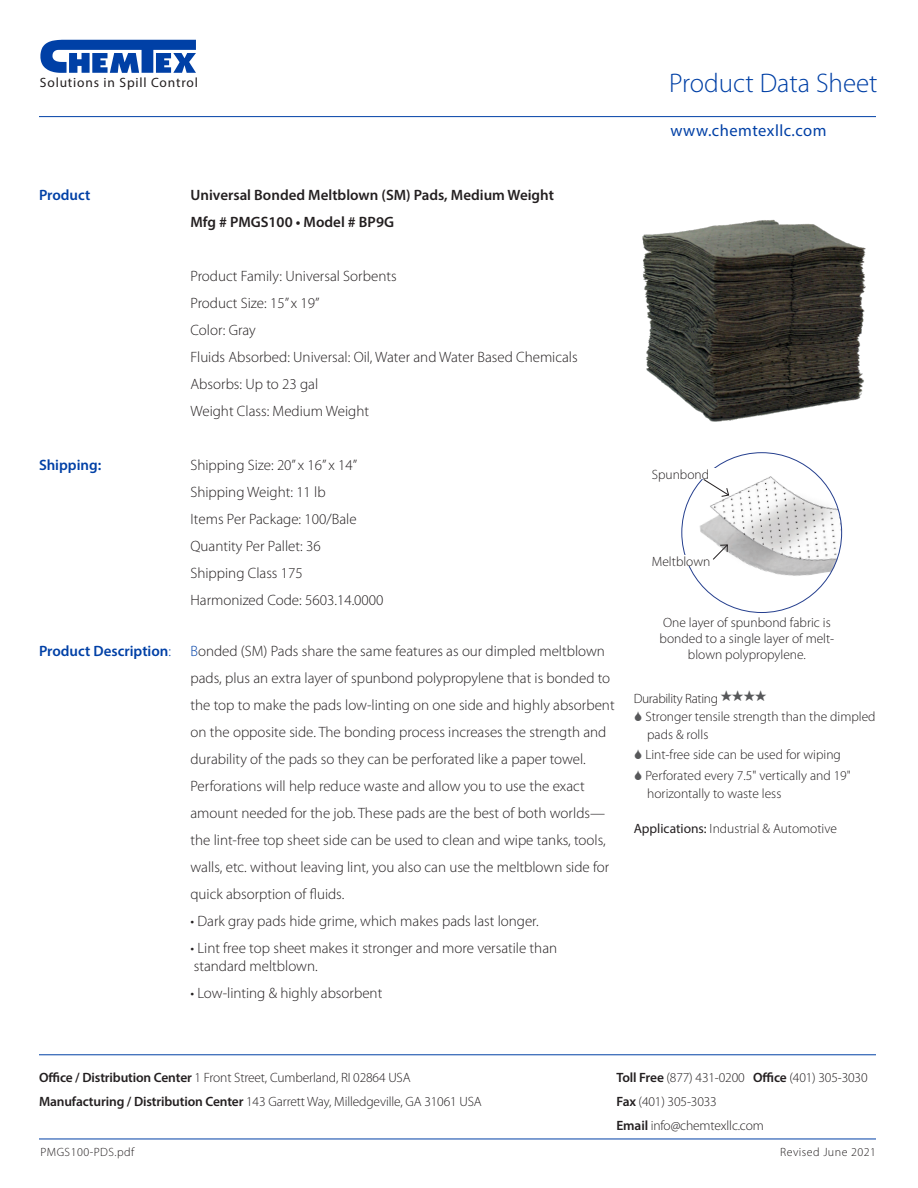
<style>
.page{position:relative;width:918px;height:1188px;background:#fff}
.page>*{position:absolute;margin:0;border:0;box-sizing:border-box;transform-origin:0 0}
.t1{font:300 27px "Myriad Pro";color:#0040a6}
.t2{font:16.5px "Myriad Pro";letter-spacing:.03em;color:#0040a6}
.product_indents{font:300 15px/27px "Myriad Pro";color:#231f20}
.product_indents-2{font:600 15px/27px "Myriad Pro";color:#231f20}
.product_indents-3{font:600 15px "Myriad Pro";color:#0040a6}
.t3{font:300 13.5px/24px "Myriad Pro";color:#231f20}
.t4{font:13.5px "Myriad Pro";letter-spacing:.06em;color:#231f20}
.t5{font:300 13.5px "Myriad Pro";letter-spacing:-.025em;color:#231f20}
.t6{font:300 12px "Myriad Pro";letter-spacing:.04em;color:#231f20}
.s1{font-weight:300}
.s2{color:#0040a6}
.s3{font-weight:400}
.s4{font-weight:600}
</style>
<div class="page">
<svg style="left:40px;top:40px;width:156px;height:33px"></svg>
<hr style="left:39px;top:116px;width:837px;height:1px;background:#0040a6">
<hr style="left:39px;top:1054px;width:837px;height:1px;background:#0040a6">
<hr style="left:39px;top:1139px;width:837px;height:1px;background:#0040a6">
<img style="left:642px;top:219px;width:224px;height:203px">
<img style="left:682px;top:457px;width:160px;height:156px">
<div style="left:652px;top:556px;width:58px;height:10px;background:#fff"></div>
<div style="left:652px;top:469px;width:73px;height:10px;background:#fff"></div>
<svg style="left:712px;top:544px;width:16px;height:16px"></svg>
<svg style="left:703px;top:478px;width:27px;height:19px"></svg>
<p class="t4" style="left:40px;top:74px;width:159px">Solutions in Spill Control</p>
<h1 class="t1" style="left:669px;top:68px;width:210px">Product Data Sheet</h1>
<p class="t2" style="left:670px;top:120px;width:158px">www.chemtexllc.com</p>
<p class="product_indents-3" style="left:39px;top:185px;width:53px">Product</p>
<p class="product_indents-2" style="left:190px;top:181px;width:365px">Universal Bonded Meltblown (SM) Pads, Medium Weight<br>Mfg # PMGS100 • Model # BP9G</p>
<p class="product_indents" style="left:190px;top:263px;width:389px">Product Family: Universal Sorbents<br>Product Size: 15” x 19”<br>Color: Gray<br>Fluids Absorbed: Universal: Oil, Water and Water Based Chemicals<br>Absorbs: Up to 23 gal<br>Weight Class: Medium Weight</p>
<p class="product_indents-3" style="left:39px;top:455px;width:64px">Shipping:</p>
<p class="product_indents" style="left:190px;top:452px;width:195px">Shipping Size: 20” x 16” x 14”<br>Shipping Weight: 11 lb<br>Items Per Package: 100/Bale<br>Quantity Per Pallet: 36<br>Shipping Class 175<br>Harmonized Code: 5603.14.0000</p>
<p class="product_indents-3" style="left:39px;top:641px;width:134px">Product Description<span class="s1">:</span></p>
<p class="product_indents" style="left:190px;top:638px;width:426px"><span class="s2">B</span>onded (SM) Pads share the same features as our dimpled meltblown pads, plus an extra layer of spunbond polypropylene that is bonded to the top to make the pads low-linting on one side and highly absorbent on the opposite side. The bonding process increases the strength and durability of the pads so they can be perforated like a paper towel.<br>Perforations will help reduce waste and allow you to use the exact amount needed for the job. These pads are the best of both worlds— the lint-free top sheet side can be used to clean and wipe tanks, tools, walls, etc. without leaving lint, you also can use the meltblown side for quick absorption of fluids.</p>
<p class="product_indents" style="left:190px;top:908px;width:350px">• Dark gray pads hide grime, which makes pads last longer.</p>
<p class="product_indents" style="left:190px;top:939px;width:368px;line-height:18px">• Lint free top sheet makes it stronger and more versatile than standard meltblown.</p>
<p class="product_indents" style="left:190px;top:980px;width:193px">• Low-linting &amp; highly absorbent</p>
<p class="t3" style="left:652px;top:463px;width:59px">Spunbond</p>
<p class="t3" style="left:652px;top:550px;width:60px">Meltblown</p>
<p class="t3" style="left:660px;top:614px;width:176px;line-height:16.2px;text-align:center">One layer of spunbond fabric is bonded to a single layer of melt&shy;blown polypropylene.</p>
<p class="t5" style="left:634px;top:691px;width:135px">Durability Rating <sup>★★★★</sup></p>
<p class="t3" style="left:645px;top:707px;width:232px;line-height:18px">Stronger tensile strength than the dimpled pads &amp; rolls</p>
<p class="t3" style="left:645px;top:743px;width:197px">Lint-free side can be used for wiping</p>
<p class="t3" style="left:645px;top:767px;width:207px;line-height:18px">Perforated every 7.5" vertically and 19" horizontally to waste less</p>
<p class="t3" style="left:634px;top:817px;width:205px"><span class="s3">Applications:</span> Industrial &amp; Automotive</p>
<p class="t3" style="left:39px;top:1066px;width:444px"><span class="s4">Office / Distribution Center</span> 1 Front Street, Cumberland, RI 02864 USA<br><span class="s4">Manufacturing / Distribution Center</span> 143 Garrett Way, Milledgeville, GA 31061 USA</p>
<p class="t6" style="left:40px;top:1145px;width:95px">PMGS100-PDS.pdf</p>
<p class="t3" style="left:616px;top:1066px;width:253px"><span class="s4">Toll Free</span> (877) 431-0200 <span class="s4">Office</span> (401) 305-3030<br><span class="s4">Fax</span> (401) 305-3033<br><span class="s4">Email</span> info@chemtexllc.com</p>
<p class="t6" style="left:780px;top:1145px;width:97px">Revised June 2021</p>
</div>
